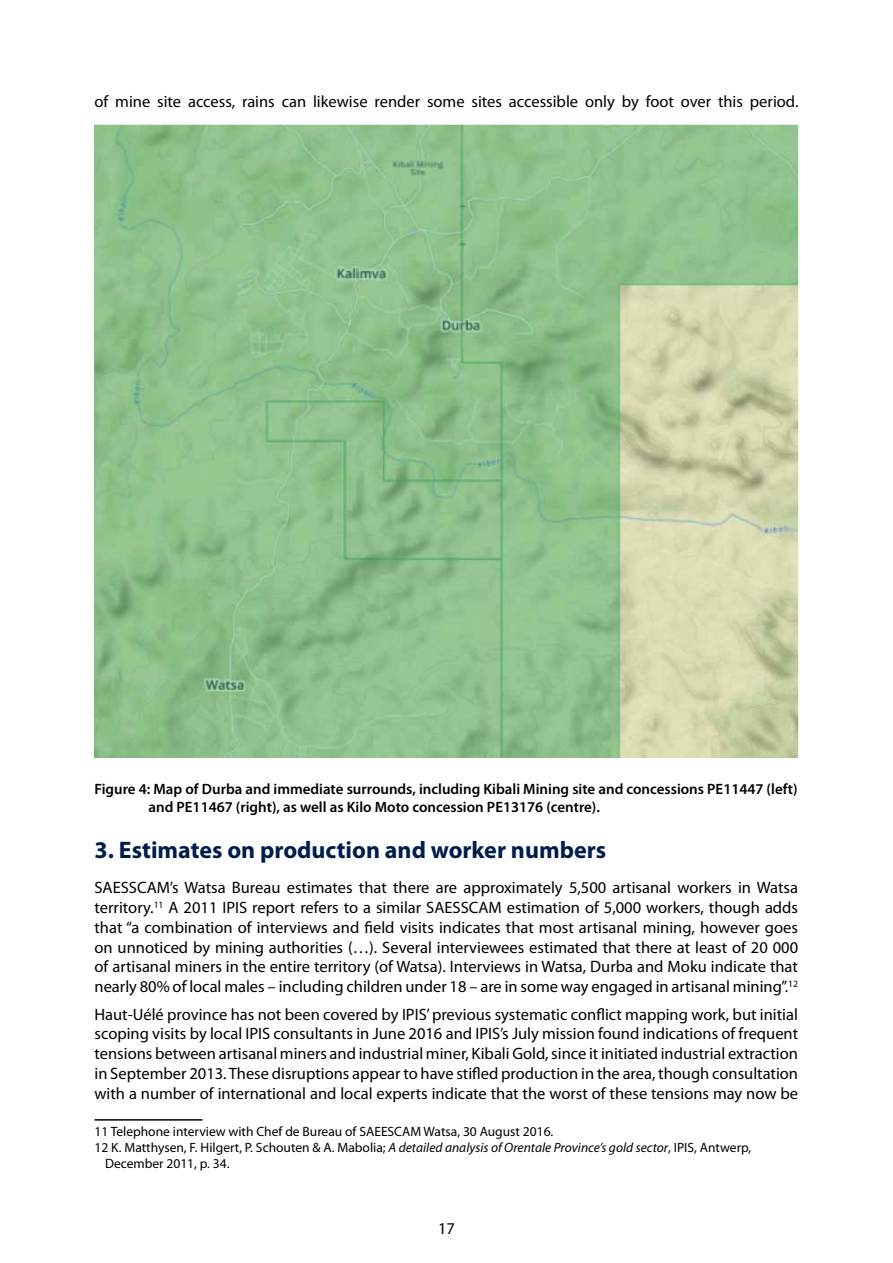
<style>
.page{position:relative;width:893px;height:1263px;background:#fff}
.page>*{position:absolute;margin:0;border:0;box-sizing:border-box;transform-origin:0 0}
.t1{font:700 24px "Myriad Pro";color:#001d4c}
.t2{font:16.5px/19.8px "Myriad Pro";color:#000;text-align:justify}
.t3{font:600 15px/18px "Myriad Pro";color:#000}
.t4{font:13.5px "Myriad Pro";color:#000}
.s1{font-style:italic}
</style>
<div class="page">
<img style="left:94px;top:125px;width:704px;height:633px">
<hr style="left:94px;top:1119px;width:108px;height:1px;background:#000">
<p class="t2" style="left:94px;top:92px;width:705px">of mine site access, rains can likewise render some sites accessible only by foot over this period.</p>
<p class="t3" style="left:148px;top:780px;width:650px;text-indent:-54px">Figure 4: Map of Durba and immediate surrounds, including Kibali Mining site and concessions PE11447 (left) and PE11467 (right), as well as Kilo Moto concession PE13176 (centre).</p>
<h1 class="t1" style="left:94px;top:837px;width:513px">3. Estimates on production and worker numbers</h1>
<p class="t2" style="left:94px;top:878px;width:705px">SAESSCAM’s Watsa Bureau estimates that there are approximately 5,500 artisanal workers in Watsa territory.<sup>11</sup> A 2011 IPIS report refers to a similar SAESSCAM estimation of 5,000 workers, though adds that “a combination of interviews and field visits indicates that most artisanal mining, however goes on unnoticed by mining authorities (…). Several interviewees estimated that there at least of 20 000 of artisanal miners in the entire territory (of Watsa). Interviews in Watsa, Durba and Moku indicate that nearly 80% of local males – including children under 18 – are in some way engaged in artisanal mining”.<sup>12</sup></p>
<p class="t2" style="left:95px;top:1004px;width:705px">Haut-Uélé province has not been covered by IPIS’ previous systematic conflict mapping work, but initial scoping visits by local IPIS consultants in June 2016 and IPIS’s July mission found indications of frequent tensions between artisanal miners and industrial miner, Kibali Gold, since it initiated industrial extraction in September 2013. These disruptions appear to have stifled production in the area, though consultation with a number of international and local experts indicate that the worst of these tensions may now be</p>
<p class="t4" style="left:94px;top:1124px;width:460px">11 Telephone interview with Chef de Bureau of SAEESCAM Watsa, 30 August 2016.</p>
<p class="t4" style="left:94px;top:1140px;width:658px">12 K. Matthysen, F. Hilgert, P. Schouten &amp; A. Mabolia; <span class="s1">A detailed analysis of Orentale Province’s gold sector</span>, IPIS, Antwerp,</p>
<p class="t4" style="left:105px;top:1156px;width:126px">December 2011, p. 34.</p>
<p class="t2" style="left:438px;top:1218px;width:18px">17</p>
</div>
